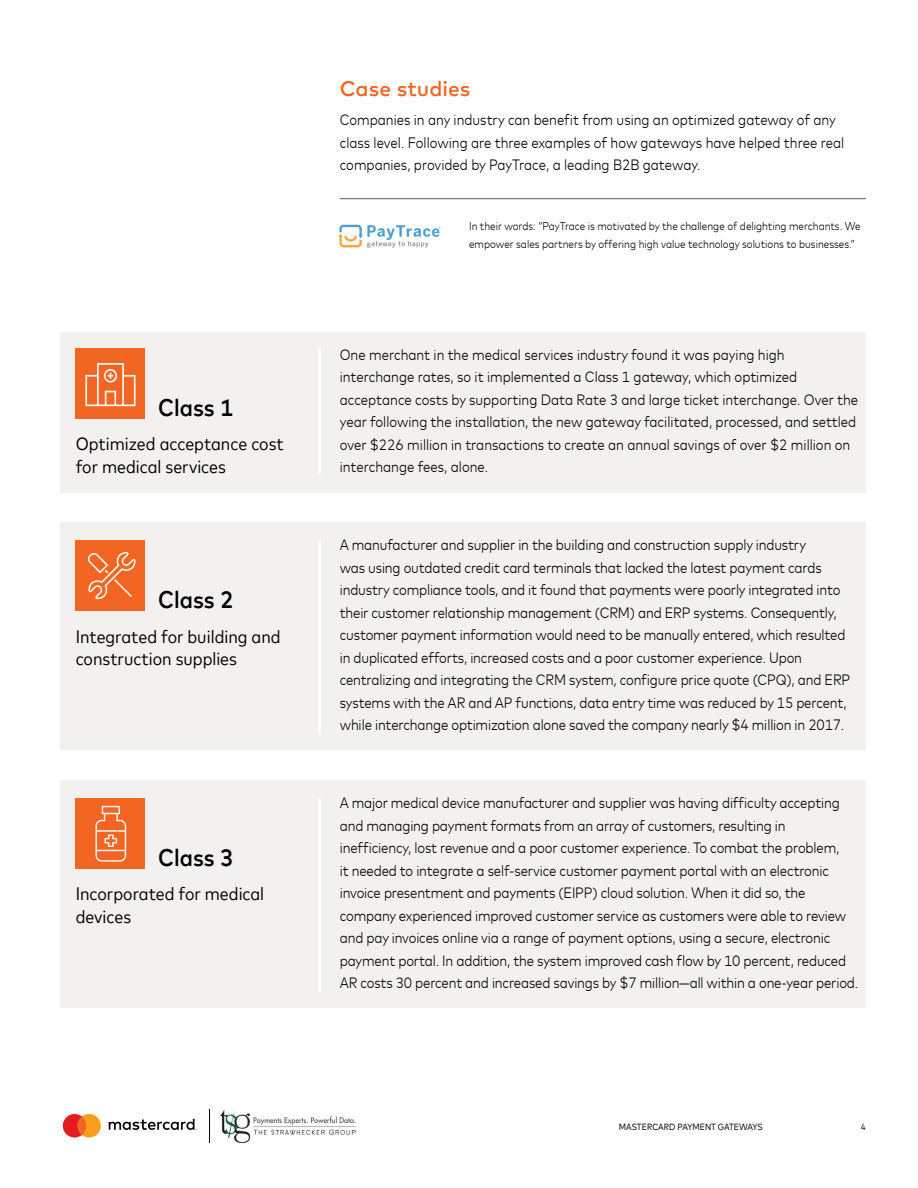
<style>
.page{position:relative;width:918px;height:1188px;background:#fff}
.page>*{position:absolute;margin:0;border:0;box-sizing:border-box;transform-origin:0 0}
.t1{font:500 24px "Mark For MC Nrw";color:#000}
.t2{font:500 21px "Mark Offc For MC";color:#f26522}
.t3{font:18px/22.5px "Mark For MC Nrw";color:#000}
.t4{font:300 15px/22.5px "Mark For MC Nrw";letter-spacing:-.01em;color:#000}
.t5{font:300 11.25px/18px "Mark For MC Nrw";color:#000}
.t6{font:9px "Mark For MC Nrw";color:#000}
</style>
<div class="page">
<svg style="left:63px;top:1114px;width:38px;height:24px"></svg>
<svg style="left:109px;top:1119px;width:88px;height:11px"></svg>
<hr style="left:209px;top:1109px;width:1px;height:33px;background:#000">
<img style="left:221px;top:1109px;width:134px;height:33px">
<img style="left:338px;top:224px;width:103px;height:24px">
<div style="left:61px;top:780px;width:805px;height:228px;background:#f3f1ef"></div>
<div style="left:76px;top:798px;width:69px;height:71px;background:#f26522"></div>
<svg style="left:95px;top:806px;width:31px;height:56px"></svg>
<div style="left:61px;top:332px;width:805px;height:160px;background:#f3f1ef"></div>
<div style="left:61px;top:523px;width:805px;height:227px;background:#f3f1ef"></div>
<div style="left:76px;top:540px;width:69px;height:71px;background:#f26522"></div>
<svg style="left:88px;top:552px;width:48px;height:47px"></svg>
<div style="left:76px;top:348px;width:69px;height:71px;background:#f26522"></div>
<svg style="left:85px;top:363px;width:51px;height:43px"></svg>
<hr style="left:318px;top:348px;width:3px;height:126px;background:#fff">
<hr style="left:318px;top:540px;width:3px;height:194px;background:#fff">
<hr style="left:318px;top:798px;width:3px;height:194px;background:#fff">
<hr style="left:340px;top:198px;width:526px;height:1px;background:#58595b">
<h1 class="t1" style="left:158px;top:390px;width:77px">Class 1</h1>
<p class="t3" style="left:76px;top:431px;width:209px">Optimized acceptance cost for medical services</p>
<h1 class="t1" style="left:158px;top:582px;width:77px">Class 2</h1>
<p class="t3" style="left:76px;top:624px;width:206px">Integrated for building and construction supplies</p>
<h1 class="t1" style="left:158px;top:840px;width:77px">Class 3</h1>
<p class="t3" style="left:76px;top:881px;width:190px">Incorporated for medical devices</p>
<h2 class="t2" style="left:340px;top:73px;width:132px">Case studies</h2>
<p class="t4" style="left:340px;top:108px;width:506px">Companies in any industry can benefit from using an optimized gateway of any class level. Following are three examples of how gateways have helped three real companies, provided by PayTrace, a leading B2B gateway.</p>
<p class="t5" style="left:469px;top:217px;width:393px">In their words: “PayTrace is motivated by the challenge of delighting merchants. We empower sales partners by offering high value technology solutions to businesses.”</p>
<p class="t4" style="left:340px;top:342px;width:520px">One merchant in the medical services industry found it was paying high interchange rates, so it implemented a Class 1 gateway, which optimized acceptance costs by supporting Data Rate 3 and large ticket interchange. Over the year following the installation, the new gateway facilitated, processed, and settled over $226 million in transactions to create an annual savings of over $2 million on interchange fees, alone.</p>
<p class="t4" style="left:340px;top:533px;width:512px">A manufacturer and supplier in the building and construction supply industry<br>was using outdated credit card terminals that lacked the latest payment cards industry compliance tools, and it found that payments were poorly integrated into their customer relationship management (CRM) and ERP systems. Consequently, customer payment information would need to be manually entered, which resulted in duplicated efforts, increased costs and a poor customer experience. Upon centralizing and integrating the CRM system, configure price quote (CPQ), and ERP systems with the AR and AP functions, data entry time was reduced by 15 percent, while interchange optimization alone saved the company nearly $4 million in 2017.</p>
<p class="t4" style="left:340px;top:791px;width:520px">A major medical device manufacturer and supplier was having difficulty accepting and managing payment formats from an array of customers, resulting in inefficiency, lost revenue and a poor customer experience. To combat the problem,<br>it needed to integrate a self-service customer payment portal with an electronic invoice presentment and payments (EIPP) cloud solution. When it did so, the company experienced improved customer service as customers were able to review and pay invoices online via a range of payment options, using a secure, electronic payment portal. In addition, the system improved cash flow by 10 percent, reduced AR costs 30 percent and increased savings by $7 million—all within a one-year period.</p>
<p class="t6" style="left:619px;top:1120px;width:146px">MASTERCARD PAYMENT GATEWAYS</p>
<p class="t6" style="left:861px;top:1120px;width:6px">4</p>
</div>
